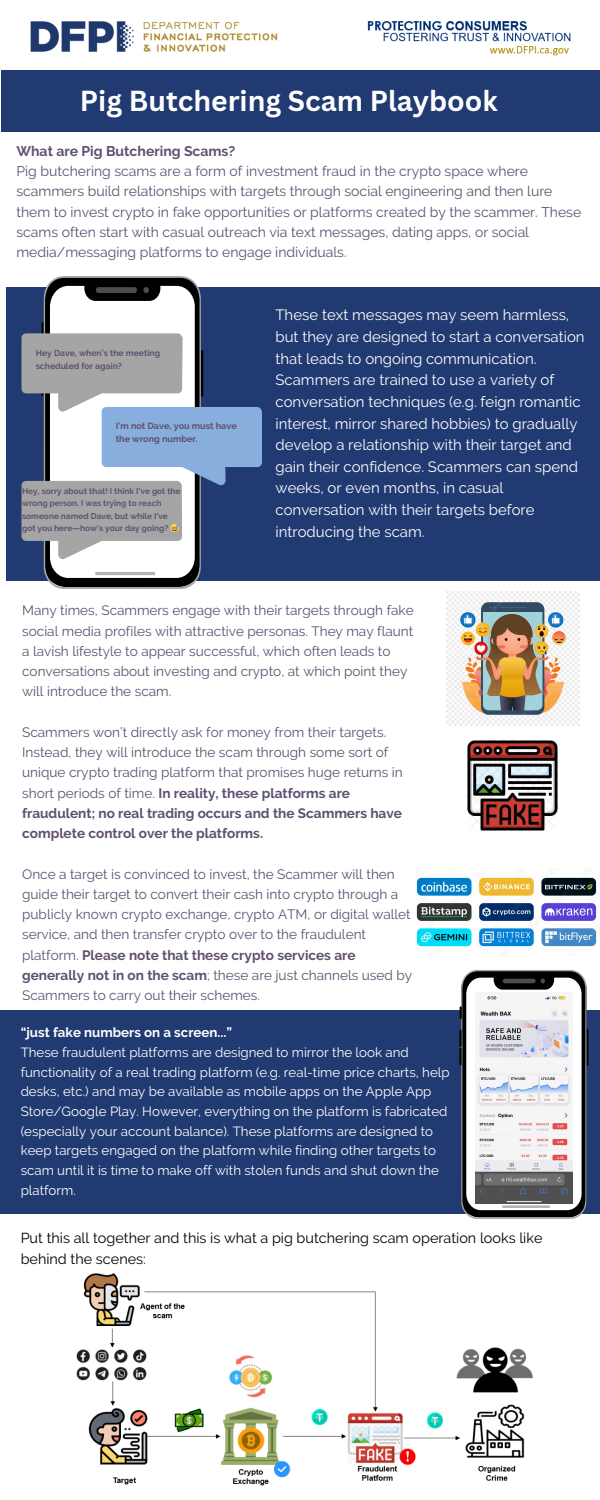
<style>
.page{position:relative;width:600px;height:1500px;background:#fff}
.page>*{position:absolute;margin:0;border:0;box-sizing:border-box;transform-origin:0 0}
.t1{font:700 28.2px "Canva Sans";color:#fefefe}
.t2{font:15px/21.6px "Raleway";color:#fefefe}
.t3{font:14.4px/21px "Raleway";color:#000}
.t4{font:14px/20.2px "Raleway";color:#605070}
.t5{font:13.6px/20.2px "Raleway";color:#605070}
.t6{font:13.3px/19.7px "Raleway";color:#fefefe}
.t7{font:700 9px/13.5px "Raleway";color:#605070}
.t8{font:700 8.6px/12.9px "Raleway";color:#605070}
.t9{font:700 8.3px/12.4px "Raleway";color:#605070}
.s1{font-weight:700}
</style>
<div class="page">
<img style="left:30px;top:21px;width:541px;height:35px">
<div style="left:1px;top:70px;width:599px;height:62px;background:#213a72"></div>
<div style="left:6px;top:287px;width:594px;height:294px;background:#213a72"></div>
<svg style="left:44px;top:276px;width:157px;height:313px;background:#9e9e9e"></svg>
<hr style="left:95px;top:572px;width:60px;height:3px;background:#b3b3b3">
<img style="left:446px;top:592px;width:134px;height:133px">
<div style="left:0;top:1010px;width:600px;height:203px;background:#213a72"></div>
<img style="left:417px;top:877px;width:180px;height:70px">
<img style="left:467px;top:740px;width:91px;height:91px">
<hr style="left:459px;top:1030px;width:3px;height:17px;background:#000">
<hr style="left:459px;top:1048px;width:3px;height:17px;background:#000">
<svg style="left:460px;top:970px;width:128px;height:249px;background:#b9b8bb"></svg>
<img style="left:76px;top:1273px;width:457px;height:213px">
<svg style="left:22px;top:322px;width:240px;height:237px"></svg>
<h1 class="t1" style="left:80px;top:81px;width:419px">Pig Butchering Scam Playbook</h1>
<h2 class="t4" style="left:16px;top:141px;width:566px"><span class="s1">What are Pig Butchering Scams?<br></span>Pig butchering scams are a form of investment fraud in the crypto space where scammers build relationships with targets through social engineering and then lure them to invest crypto in fake opportunities or platforms created by the scammer. These scams often start with casual outreach via text messages, dating apps, or social media/messaging platforms to engage individuals.</h2>
<p class="t8" style="left:36px;top:347px;width:126px">Hey Dave, when’s the meeting scheduled for again?</p>
<p class="t7" style="left:116px;top:419px;width:123px">I’m not Dave, you must have the wrong number.</p>
<p class="t9" style="left:22px;top:485px;width:160px">Hey, sorry about that! I think I’ve got the wrong person. I was trying to reach someone named Dave, but while I’ve got you here—how’s your day going?</p>
<h2 class="t2" style="left:276px;top:304px;width:311px">These text messages may seem harmless, but they are designed to start a conversation that leads to ongoing communication.<br>Scammers are trained to use a variety of conversation techniques (e.g. feign romantic interest, mirror shared hobbies) to gradually develop a relationship with their target and gain their confidence. Scammers can spend weeks, or even months, in casual conversation with their targets before introducing the scam.</h2>
<p class="t5" style="left:22px;top:600px;width:393px">Many times, Scammers engage with their targets through fake social media profiles with attractive personas. They may flaunt a lavish lifestyle to appear successful, which often leads to conversations about investing and crypto, at which point they will introduce the scam.</p>
<p class="t5" style="left:22px;top:722px;width:382px">Scammers won’t directly ask for money from their targets.<br>Instead, they will introduce the scam through some sort of unique crypto trading platform that promises huge returns in short periods of time. <span class="s1">In reality, these platforms are fraudulent; no real trading occurs and the Scammers have complete control over the platforms.</span></p>
<p class="t5" style="left:22px;top:864px;width:392px">Once a target is convinced to invest, the Scammer will then guide their target to convert their cash into crypto through a publicly known crypto exchange, crypto ATM, or digital wallet service, and then transfer crypto over to the fraudulent platform. <span class="s1">Please note that these crypto services are generally not in on the scam</span>; these are just channels used by Scammers to carry out their schemes.</p>
<h3 class="t6" style="left:21px;top:1023px;width:430px"><span class="s1">“just fake numbers on a screen...”<br></span>These fraudulent platforms are designed to mirror the look and functionality of a real trading platform (e.g. real-time price charts, help desks, etc.) and may be available as mobile apps on the Apple App Store/Google Play. However, everything on the platform is fabricated (especially your account balance). These platforms are designed to keep targets engaged on the platform while finding other targets to scam until it is time to make off with stolen funds and shut down the platform.</h3>
<p class="t3" style="left:21px;top:1228px;width:523px">Put this all together and this is what a pig butchering scam operation looks like behind the scenes:</p>
</div>
